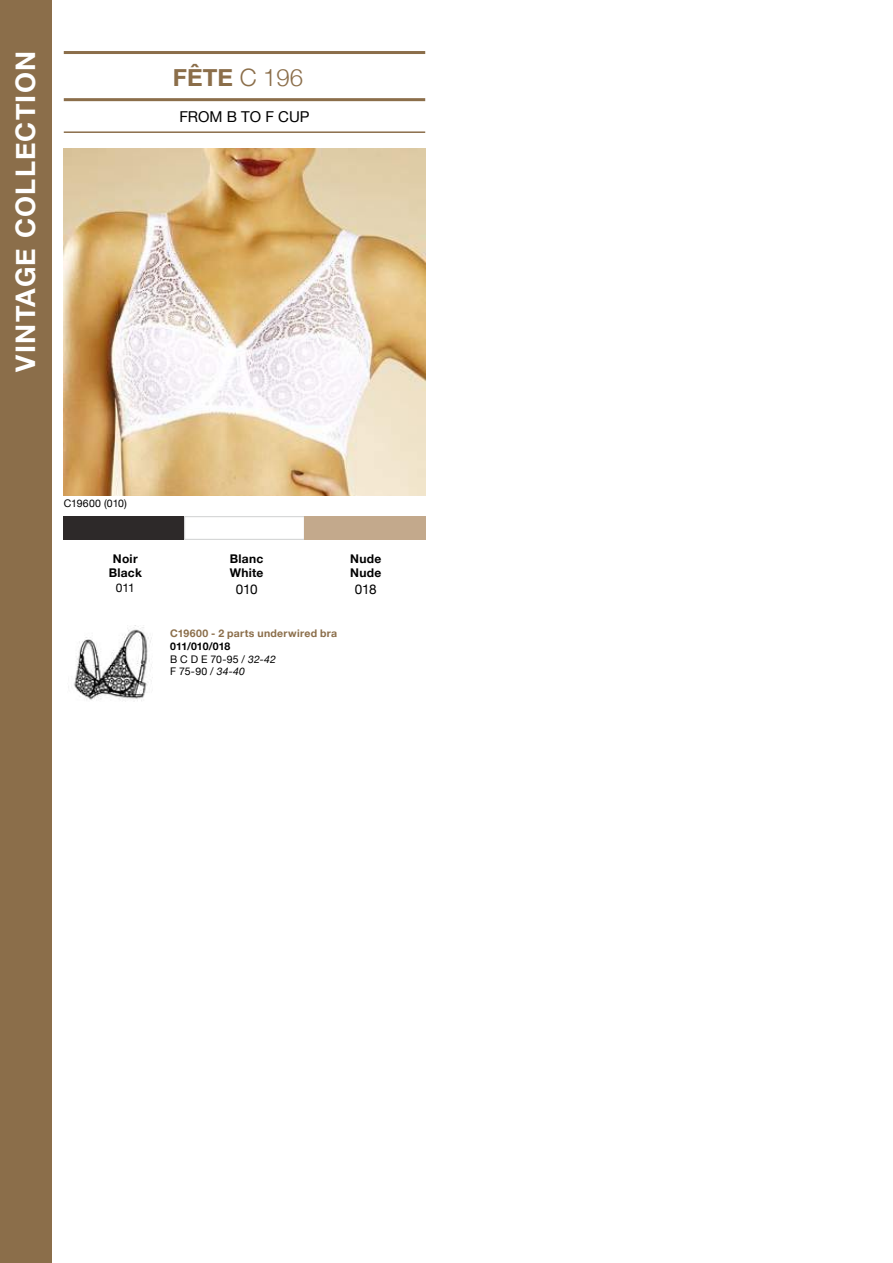
<style>
.page{position:relative;width:893px;height:1263px;background:#fff}
.page>*{position:absolute;margin:0;border:0;box-sizing:border-box;transform-origin:0 0}
.t1{font:700 27px "Helvetica Neue";letter-spacing:.045em;color:#fff}
.t2{font:700 24px "Helvetica Neue";color:#8b6e4a}
.t3{font:15px "Helvetica Neue";color:#000}
.t4{font:13.5px "Helvetica Neue";letter-spacing:-.03em;color:#000}
.t5{font:700 12px/14.4px "Helvetica Neue";letter-spacing:.02em;color:#000}
.t6{font:12px "Helvetica Neue";color:#000}
.t7{font:10.5px/12.6px "Helvetica Neue";letter-spacing:-.005em;color:#000}
.t8{font:700 10.5px "Helvetica Neue";letter-spacing:.03em;color:#8b6e4a}
.s1{font-weight:300}
.s2{font-weight:700}
.s3{font-style:italic}
</style>
<div class="page">
<hr style="left:64px;top:51px;width:361px;height:3px;background:#8b6e4a">
<hr style="left:64px;top:98px;width:361px;height:3px;background:#8b6e4a">
<hr style="left:64px;top:131px;width:361px;height:2px;background:#8b6e4a">
<img style="left:68px;top:625px;width:85px;height:76px">
<img style="left:64px;top:149px;width:361px;height:346px">
<img style="left:64px;top:516px;width:361px;height:24px">
<div style="left:184px;top:516px;width:121px;height:24px;border:1px solid #cfd0d0"></div>
<div style="left:0;top:0;width:51px;height:1263px;background:#8b6e4a"></div>
<h1 class="t1" style="left:9px;top:371px;width:322px;rotate:-90deg">VINTAGE COLLECTION</h1>
<h2 class="t2" style="left:173px;top:63px;width:132px">FÊTE <span class="s1">C 196</span></h2>
<h3 class="t3" style="left:179px;top:108px;width:132px">FROM B TO F CUP</h3>
<p class="t7" style="left:64px;top:497px;width:65px">C19600 (010)</p>
<p class="t5" style="left:109px;top:551px;width:35px;text-align:center">Noir<br>Black</p>
<p class="t6" style="left:116px;top:580px;width:20px">011</p>
<p class="t5" style="left:230px;top:551px;width:35px">Blanc<br>White</p>
<p class="t4" style="left:236px;top:581px;width:23px">010</p>
<p class="t5" style="left:350px;top:551px;width:33px">Nude<br>Nude</p>
<p class="t4" style="left:355px;top:581px;width:23px">018</p>
<p class="t8" style="left:170px;top:627px;width:169px">C19600 - 2 parts underwired bra</p>
<p class="t7" style="left:170px;top:640px;width:107px"><span class="s2">011/010/018<br></span>B C D E 70-95 / <span class="s3">32-42<br></span>F 75-90 / <span class="s3">34-40</span></p>
</div>
